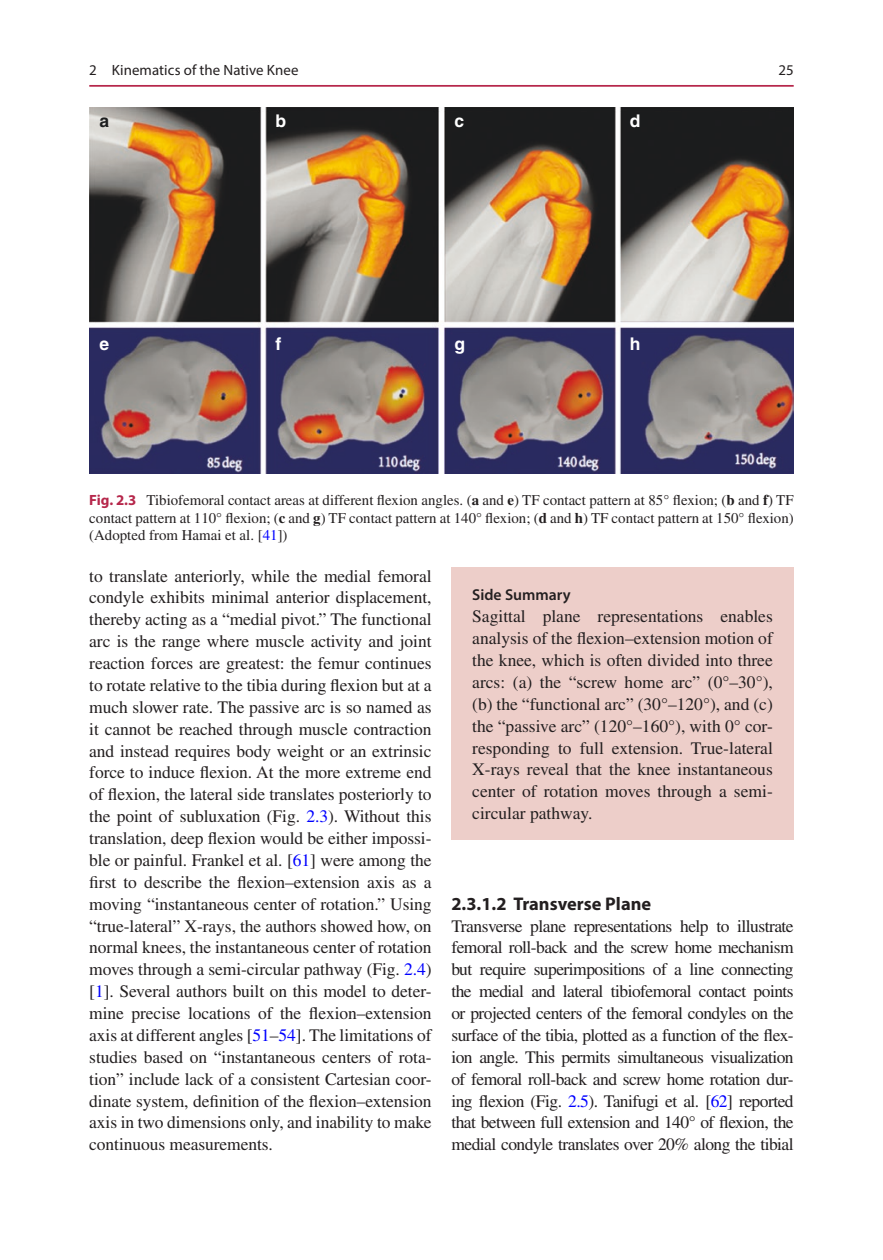
<style>
.page{position:relative;width:883px;height:1260px;background:#fff}
.page>*{position:absolute;margin:0;border:0;box-sizing:border-box;transform-origin:0 0}
.t1{font:700 18.38px "Myriad Pro";color:#231f20}
.t2{font:17.5px/21.9px "Times LT Std";letter-spacing:-.005em;color:#231f20;text-align:justify}
.t3{font:700 17.5px "Helvetica";color:#fff}
.t4{font:700 17.5px "Helvetica";color:#1d1e1f}
.t5{font:600 15.75px "Myriad Pro";color:#231f20}
.t6{font:14.88px/17.5px "Times LT Std";color:#231f20;text-align:justify}
.t7{font:14.88px "Myriad Pro Regular 3";letter-spacing:.005em;color:#231f20}
.t8{font:14.88px "Myriad Pro";color:#231f20}
.s1{font-family:"Myriad Pro";font-weight:700;color:#b6274b}
.s2{font-weight:700}
.s3{color:#00f}
</style>
<div class="page">
<div style="left:451px;top:568px;width:343px;height:272px;background:#edcec9"></div>
<img style="left:90px;top:107px;width:703px;height:367px">
<hr style="left:89px;top:85px;width:705px;height:2px;background:#b6274b">
<p class="t7" style="left:89px;top:61px;width:211px">2 Kinematics of the Native Knee</p>
<p class="t4" style="left:99px;top:110px;width:11px">a</p>
<p class="t3" style="left:275px;top:110px;width:12px">b</p>
<p class="t3" style="left:455px;top:110px;width:11px">c</p>
<p class="t3" style="left:630px;top:110px;width:12px">d</p>
<p class="t3" style="left:99px;top:333px;width:11px">e</p>
<p class="t3" style="left:275px;top:333px;width:7px">f</p>
<p class="t3" style="left:455px;top:333px;width:12px">g</p>
<p class="t3" style="left:630px;top:333px;width:12px">h</p>
<p class="t8" style="left:778px;top:61px;width:17px">25</p>
<p class="t6" style="left:89px;top:492px;width:706px"><span class="s1">Fig. 2.3</span> Tibiofemoral contact areas at different flexion angles. (<span class="s2">a</span> and <span class="s2">e</span>) TF contact pattern at 85° flexion; (<span class="s2">b</span> and <span class="s2">f</span>) TF contact pattern at 110° flexion; (<span class="s2">c</span> and <span class="s2">g</span>) TF contact pattern at 140° flexion; (<span class="s2">d</span> and <span class="s2">h</span>) TF contact pattern at 150° flexion) (Adopted from Hamai et al. [<span class="s3">41</span>])</p>
<p class="t2" style="left:89px;top:565px;width:344px">to translate anteriorly, while the medial femoral condyle exhibits minimal anterior displacement, thereby acting as a “medial pivot.” The functional arc is the range where muscle activity and joint reaction forces are greatest: the femur continues to rotate relative to the tibia during flexion but at a much slower rate. The passive arc is so named as it cannot be reached through muscle contraction and instead requires body weight or an extrinsic force to induce flexion. At the more extreme end of flexion, the lateral side translates posteriorly to the point of subluxation (Fig. <span class="s3">2.3</span>). Without this translation, deep flexion would be either impossi&shy;ble or painful. Frankel et al. [<span class="s3">61</span>] were among the first to describe the flexion–extension axis as a moving “instantaneous center of rotation.” Using “true-lateral” X-rays, the authors showed how, on normal knees, the instantaneous center of rotation moves through a semi-circular pathway (Fig. <span class="s3">2.4</span>) [<span class="s3">1</span>]. Several authors built on this model to deter&shy;mine precise locations of the flexion–extension axis at different angles [<span class="s3">51</span>–<span class="s3">54</span>]. The limitations of studies based on “instantaneous centers of rota&shy;tion” include lack of a consistent Cartesian coor&shy;dinate system, definition of the flexion–extension axis in two dimensions only, and inability to make continuous measurements.</p>
<p class="t5" style="left:472px;top:585px;width:100px">Side Summary</p>
<p class="t2" style="left:472px;top:605px;width:302px">Sagittal plane representations enables analysis of the flexion–extension motion of the knee, which is often divided into three arcs: (a) the “screw home arc” (0°–30°), (b) the “functional arc” (30°–120°), and (c) the “passive arc” (120°–160°), with 0° cor&shy;responding to full extension. True-lateral X-rays reveal that the knee instantaneous center of rotation moves through a semi&shy;circular pathway.</p>
<p class="t1" style="left:451px;top:892px;width:201px">2.3.1.2 Transverse Plane</p>
<p class="t2" style="left:451px;top:915px;width:344px">Transverse plane representations help to illustrate femoral roll-back and the screw home mechanism but require superimpositions of a line connecting the medial and lateral tibiofemoral contact points or projected centers of the femoral condyles on the surface of the tibia, plotted as a function of the flex&shy;ion angle. This permits simultaneous visualization of femoral roll-back and screw home rotation dur&shy;ing flexion (Fig. <span class="s3">2.5</span>). Tanifugi et al. [<span class="s3">62</span>] reported that between full extension and 140° of flexion, the medial condyle translates over 20% along the tibial</p>
</div>
